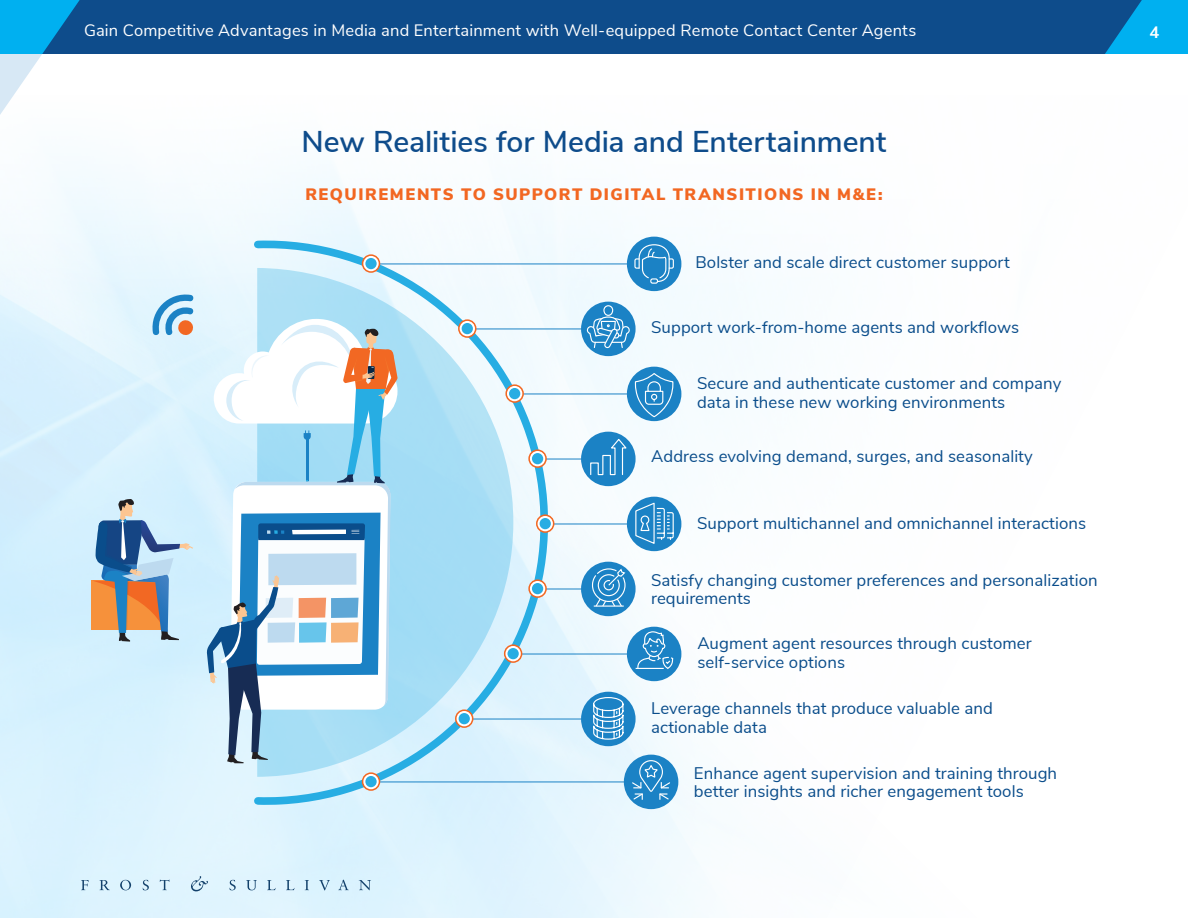
<style>
.page{position:relative;width:1188px;height:918px;background:#fff}
.page>*{position:absolute;margin:0;border:0;box-sizing:border-box;transform-origin:0 0}
.BR__1st_Lvl_Header{font:600 30px "Nunito Sans";color:#0e4c8b}
.t1{font:16.8px/18.3px "Nunito Sans";letter-spacing:.005em;color:#0a4d8b}
.t2{font:900 16.8px "Nunito Sans";letter-spacing:.075em;color:#f26823}
.t3{font:16.5px "Nunito Sans";letter-spacing:.01em;color:#fff}
.BR__3rd_Lvl_Header{font:900 16.5px "Nunito Sans";letter-spacing:.09em;color:#f26722}
.t4{font:700 16.5px "Nunito Sans";color:#fff}
</style>
<div class="page">
<img style="left:0;top:351px;width:739px;height:567px">
<div style="left:97px;top:0;width:1008px;height:54px;background:#0e4c8b"></div>
<svg style="left:1105px;top:0;width:83px;height:54px;background:#0399d9"></svg>
<svg style="left:81px;top:880px;width:8px;height:10px"></svg>
<svg style="left:100px;top:880px;width:10px;height:10px"></svg>
<svg style="left:120px;top:880px;width:11px;height:10px"></svg>
<svg style="left:143px;top:880px;width:6px;height:10px"></svg>
<svg style="left:160px;top:880px;width:9px;height:10px"></svg>
<svg style="left:229px;top:880px;width:7px;height:10px"></svg>
<svg style="left:246px;top:880px;width:11px;height:10px"></svg>
<svg style="left:267px;top:880px;width:9px;height:10px"></svg>
<svg style="left:286px;top:880px;width:9px;height:10px"></svg>
<svg style="left:305px;top:880px;width:4px;height:10px"></svg>
<svg style="left:319px;top:880px;width:11px;height:10px"></svg>
<svg style="left:338px;top:880px;width:11px;height:10px"></svg>
<svg style="left:359px;top:880px;width:12px;height:10px"></svg>
<svg style="left:191px;top:876px;width:17px;height:15px"></svg>
<svg style="left:0;top:0;width:97px;height:115px"></svg>
<svg style="left:250px;top:237px;width:308px;height:572px"></svg>
<hr style="left:370px;top:782px;width:266px;height:1px;background:#1b82c5">
<svg style="left:363px;top:773px;width:16px;height:17px"></svg>
<div style="left:362px;top:772px;width:18px;height:19px;border:2px solid #f26823;border-radius:50%"></div>
<div style="left:365px;top:776px;width:12px;height:11px;background:#27ade3;border-radius:50%"></div>
<div style="left:625px;top:756px;width:52px;height:52px;background:#1b82c5;border-radius:50%"></div>
<div style="left:624px;top:755px;width:54px;height:54px;border:3px solid #1b82c5;border-radius:50%"></div>
<svg style="left:631px;top:760px;width:40px;height:41px"></svg>
<hr style="left:464px;top:719px;width:129px;height:1px;background:#1b82c5">
<svg style="left:456px;top:710px;width:17px;height:17px"></svg>
<div style="left:455px;top:709px;width:18px;height:19px;border:2px solid #f26823;border-radius:50%"></div>
<div style="left:459px;top:713px;width:11px;height:11px;background:#27ade3;border-radius:50%"></div>
<div style="left:583px;top:693px;width:51px;height:52px;background:#1b82c5;border-radius:50%"></div>
<div style="left:581px;top:692px;width:55px;height:54px;border:3px solid #1b82c5;border-radius:50%"></div>
<svg style="left:593px;top:689px;width:31px;height:51px"></svg>
<hr style="left:513px;top:654px;width:126px;height:1px;background:#1b82c5">
<svg style="left:505px;top:645px;width:17px;height:17px"></svg>
<div style="left:504px;top:644px;width:18px;height:19px;border:2px solid #f26823;border-radius:50%"></div>
<div style="left:508px;top:648px;width:11px;height:11px;background:#27ade3;border-radius:50%"></div>
<div style="left:628px;top:628px;width:52px;height:52px;background:#1b82c5;border-radius:50%"></div>
<div style="left:627px;top:627px;width:54px;height:54px;border:3px solid #1b82c5;border-radius:50%"></div>
<svg style="left:636px;top:627px;width:38px;height:69px"></svg>
<hr style="left:537px;top:589px;width:56px;height:1px;background:#1b82c5">
<svg style="left:529px;top:580px;width:17px;height:17px"></svg>
<div style="left:528px;top:579px;width:19px;height:19px;border:2px solid #f26823;border-radius:50%"></div>
<div style="left:532px;top:583px;width:11px;height:11px;background:#27ade3;border-radius:50%"></div>
<div style="left:583px;top:563px;width:51px;height:52px;background:#1b82c5;border-radius:50%"></div>
<div style="left:581px;top:562px;width:55px;height:54px;border:3px solid #1b82c5;border-radius:50%"></div>
<svg style="left:591px;top:568px;width:35px;height:40px"></svg>
<hr style="left:544px;top:524px;width:95px;height:1px;background:#1b82c5">
<svg style="left:537px;top:515px;width:17px;height:17px"></svg>
<div style="left:536px;top:514px;width:18px;height:19px;border:2px solid #f26823;border-radius:50%"></div>
<div style="left:540px;top:518px;width:11px;height:11px;background:#27ade3;border-radius:50%"></div>
<div style="left:628px;top:498px;width:52px;height:52px;background:#1b82c5;border-radius:50%"></div>
<div style="left:627px;top:497px;width:54px;height:54px;border:3px solid #1b82c5;border-radius:50%"></div>
<svg style="left:635px;top:502px;width:40px;height:43px"></svg>
<hr style="left:538px;top:459px;width:55px;height:1px;background:#1b82c5">
<svg style="left:529px;top:450px;width:17px;height:17px"></svg>
<div style="left:528px;top:449px;width:19px;height:19px;border:2px solid #f26823;border-radius:50%"></div>
<div style="left:532px;top:453px;width:11px;height:11px;background:#27ade3;border-radius:50%"></div>
<div style="left:583px;top:433px;width:51px;height:52px;background:#1b82c5;border-radius:50%"></div>
<div style="left:581px;top:432px;width:55px;height:54px;border:3px solid #1b82c5;border-radius:50%"></div>
<svg style="left:590px;top:438px;width:38px;height:38px"></svg>
<hr style="left:514px;top:394px;width:125px;height:1px;background:#1b82c5">
<svg style="left:506px;top:385px;width:17px;height:17px"></svg>
<div style="left:505px;top:384px;width:19px;height:19px;border:2px solid #f26823;border-radius:50%"></div>
<div style="left:509px;top:388px;width:11px;height:11px;background:#27ade3;border-radius:50%"></div>
<div style="left:628px;top:368px;width:52px;height:52px;background:#1b82c5;border-radius:50%"></div>
<div style="left:627px;top:367px;width:54px;height:54px;border:3px solid #1b82c5;border-radius:50%"></div>
<svg style="left:634px;top:372px;width:40px;height:46px"></svg>
<hr style="left:467px;top:329px;width:126px;height:1px;background:#1b82c5">
<svg style="left:459px;top:320px;width:17px;height:17px"></svg>
<div style="left:458px;top:319px;width:19px;height:19px;border:2px solid #f26823;border-radius:50%"></div>
<div style="left:462px;top:323px;width:11px;height:11px;background:#27ade3;border-radius:50%"></div>
<div style="left:583px;top:303px;width:51px;height:52px;background:#1b82c5;border-radius:50%"></div>
<div style="left:581px;top:302px;width:55px;height:54px;border:3px solid #1b82c5;border-radius:50%"></div>
<div style="left:603px;top:305px;width:10px;height:11px;border:1px solid #fff;border-radius:50%"></div>
<svg style="left:587px;top:316px;width:44px;height:33px"></svg>
<hr style="left:371px;top:264px;width:268px;height:1px;background:#1b82c5">
<svg style="left:363px;top:255px;width:16px;height:17px"></svg>
<div style="left:362px;top:254px;width:18px;height:19px;border:2px solid #f26823;border-radius:50%"></div>
<div style="left:365px;top:258px;width:12px;height:11px;background:#27ade3;border-radius:50%"></div>
<div style="left:628px;top:238px;width:52px;height:52px;background:#1b82c5;border-radius:50%"></div>
<div style="left:627px;top:237px;width:54px;height:54px;border:3px solid #1b82c5;border-radius:50%"></div>
<svg style="left:634px;top:244px;width:40px;height:39px"></svg>
<div style="left:650px;top:278px;width:8px;height:6px;border:1px solid #fff;border-radius:2px"></div>
<svg style="left:92px;top:499px;width:101px;height:143px;background:#a5afb8"></svg>
<svg style="left:207px;top:319px;width:191px;height:444px"></svg>
<svg style="left:150px;top:292px;width:45px;height:45px;background:#a3c4d9"></svg>
<p class="t3" style="left:84px;top:18px;width:834px">Gain Competitive Advantages in Media and Entertainment with Well-equipped Remote Contact Center Agents</p>
<p class="t4" style="left:1150px;top:20px;width:11px">4</p>
<h1 class="BR__1st_Lvl_Header" style="left:301px;top:119px;width:587px">New Realities for Media and Entertainment</h1>
<h3 class="BR__3rd_Lvl_Header" style="left:305px;top:182px;width:579px">REQUIREMENTS TO SUPPORT DIGITAL TRANSITIONS IN M&amp;E:</h3>
<p class="t2" style="left:284px;top:179px;width:575px">REQUIREMENTS TO SUPPORT DIGITAL TRANSITIONS IN M&amp;E:</p>
<p class="t1" style="left:696px;top:252px;width:316px">Bolster and scale direct customer support</p>
<p class="t1" style="left:651px;top:317px;width:370px">Support work-from-home agents and workflows</p>
<p class="t1" style="left:697px;top:373px;width:366px">Secure and authenticate customer and company data in these new working environments</p>
<p class="t1" style="left:651px;top:446px;width:383px">Address evolving demand, surges, and seasonality</p>
<p class="t1" style="left:697px;top:512px;width:391px">Support multichannel and omnichannel interactions</p>
<p class="t1" style="left:651px;top:570px;width:448px">Satisfy changing customer preferences and personalization requirements</p>
<p class="t1" style="left:697px;top:633px;width:336px">Augment agent resources through customer self-service options</p>
<p class="t1" style="left:651px;top:698px;width:343px">Leverage channels that produce valuable and actionable data</p>
<p class="t1" style="left:694px;top:763px;width:365px">Enhance agent supervision and training through better insights and richer engagement tools</p>
</div>
